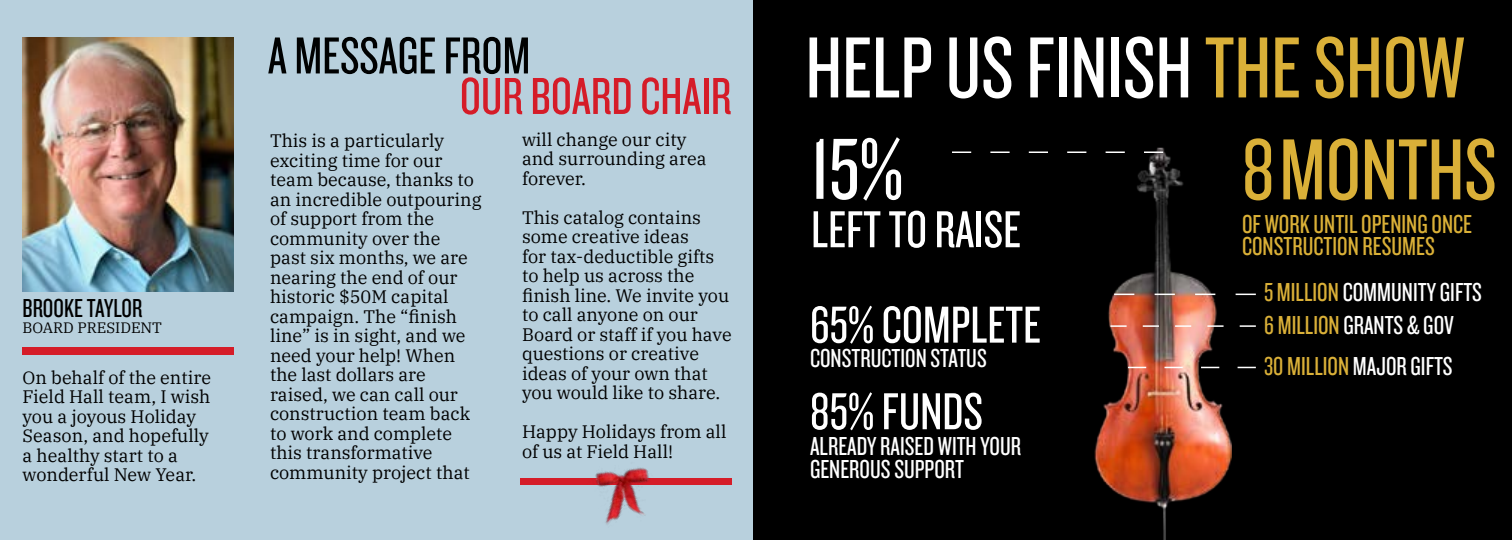
<style>
.page{position:relative;width:1512px;height:540px;background:#b8d0dd}
.page>*{position:absolute;margin:0;border:0;box-sizing:border-box;transform-origin:0 0}
.t1{font:90px "Knockout HTF28 Junior Featherwt";color:#fff}
.t2{font:90px "Knockout HTF28 Junior Featherwt";color:#dab038}
.t3{font:54px "Knockout HTF28 Junior Featherwt";color:#fff}
.t4{font:54px "Knockout HTF28 Junior Featherwt";color:#d51c28}
.t5{font:54px "Knockout HTF28 Junior Featherwt";color:#000101}
.t6{font:27px/22.5px "Knockout HTF28 Junior Featherwt";color:#fff}
.t7{font:27px/22.5px "Knockout HTF28 Junior Featherwt";color:#dab037}
.t8{font:27px "Knockout HTF28 Junior Featherwt";color:#000}
.t9{font:18px/19.5px "IBM Plex Serif";color:#000}
.t10{font:15px "IBM Plex Serif";color:#000}
.s1{color:#dab038}
</style>
<div class="page">
<div style="left:754px;top:0;width:758px;height:540px;background:#000"></div>
<img style="left:22px;top:38px;width:212px;height:254px">
<div style="left:22px;top:347px;width:212px;height:8px;background:#d51c28"></div>
<div style="left:521px;top:478px;width:211px;height:6px;background:#d51c28"></div>
<img style="left:573px;top:467px;width:95px;height:58px">
<img style="left:1095px;top:147px;width:137px;height:393px">
<svg style="left:1114px;top:294px;width:142px;height:1px"></svg>
<svg style="left:1110px;top:325px;width:146px;height:2px"></svg>
<svg style="left:1128px;top:367px;width:128px;height:1px"></svg>
<svg style="left:952px;top:152px;width:211px;height:1px"></svg>
<h3 class="t8" style="left:22px;top:294px;width:121px">BROOKE TAYLOR</h3>
<p class="t10" style="left:22px;top:316px;width:141px">BOARD PRESIDENT</p>
<p class="t9" style="left:22px;top:366px;width:190px">On behalf of the entire<br>Field Hall team, I wish you a joyous Holiday<br>Season, and hopefully a healthy start to a wonderful New Year.</p>
<h2 class="t5" style="left:268px;top:29px;width:264px">A MESSAGE FROM</h2>
<h2 class="t4" style="left:460px;top:69px;width:273px">OUR BOARD CHAIR</h2>
<p class="t9" style="left:270px;top:130px;width:213px">This is a particularly exciting time for our team because, thanks to an incredible outpouring of support from the community over the<br>past six months, we are nearing the end of our historic $50M capital campaign. The “finish line” is in sight, and we need your help! When the last dollars are raised, we can call our construction team back to work and complete this transformative community project that</p>
<p class="t9" style="left:522px;top:128px;width:186px">will change our city and surrounding area forever.</p>
<p class="t9" style="left:522px;top:206px;width:211px">This catalog contains some creative ideas<br>for tax-deductible gifts to help us across the finish line. We invite you to call anyone on our<br>Board or staff if you have questions or creative ideas of your own that you would like to share.</p>
<p class="t9" style="left:522px;top:421px;width:206px">Happy Holidays from all of us at Field Hall!</p>
<h1 class="t1" style="left:806px;top:23px;width:661px">HELP US FINISH <span class="s1">THE SHOW</span></h1>
<h1 class="t1" style="left:811px;top:124px;width:94px">15%</h1>
<h2 class="t3" style="left:811px;top:202px;width:211px">LEFT TO RAISE</h2>
<h2 class="t3" style="left:810px;top:298px;width:233px">65% COMPLETE</h2>
<h3 class="t6" style="left:810px;top:348px;width:178px">CONSTRUCTION STATUS</h3>
<h2 class="t3" style="left:810px;top:384px;width:175px">85% FUNDS</h2>
<h3 class="t6" style="left:810px;top:436px;width:213px">ALREADY RAISED WITH YOUR<br>GENEROUS SUPPORT</h3>
<h1 class="t2" style="left:1242px;top:125px;width:256px">8 MONTHS</h1>
<h3 class="t7" style="left:1242px;top:213px;width:232px">OF WORK UNTIL OPENING ONCE<br>CONSTRUCTION RESUMES</h3>
<h3 class="t6" style="left:1264px;top:282px;width:219px"><span class="s1">5 MILLION</span> COMMUNITY GIFTS</h3>
<h3 class="t6" style="left:1264px;top:314px;width:191px"><span class="s1">6 MILLION</span> GRANTS &amp; GOV</h3>
<h3 class="t6" style="left:1264px;top:355px;width:190px"><span class="s1">30 MILLION</span> MAJOR GIFTS</h3>
</div>
